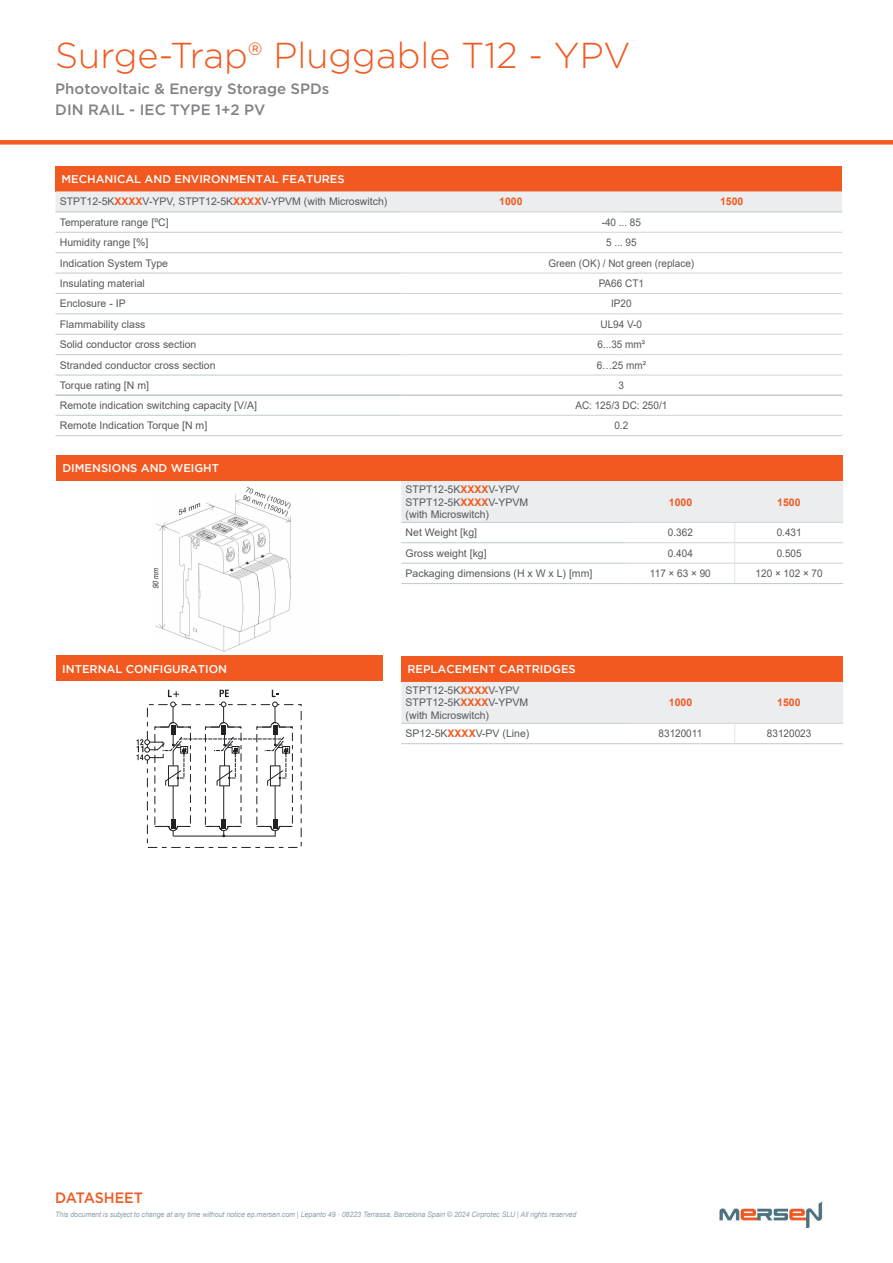
<style>
.page{position:relative;width:893px;height:1263px;background:#fff}
.page>*{position:absolute;margin:0;border:0;box-sizing:border-box;transform-origin:0 0}
.t1{font:300 36px "Gotham";color:#f15921}
.t2{font:500 15px/21.3px "Gotham";color:#808285}
.t3{font:500 15px "Gotham";letter-spacing:-.005em;color:#f15921;scale:.95 1}
.t4{font:500 11.25px "Gotham";color:#fff}
.t5{font:10.5px/12.6px "Arial";color:#57585a}
.t6{font:10.5px "Arial";color:#57585a;scale:.95 1}
.t7{font:700 10.5px "Arial";color:#f15921}
.t8{font:italic 7.5px "Arial";letter-spacing:-.01em;color:#8ba2aa;scale:.95 1}
.s1{font-weight:700;color:#f15921}
.s2{font-style:inherit}
</style>
<div class="page">
<div style="left:56px;top:166px;width:786px;height:25px;background:#f15921"></div>
<div style="left:56px;top:191px;width:786px;height:20px;background:#ebedee"></div>
<hr style="left:56px;top:211px;width:345px;height:1px;background:#c0cace">
<hr style="left:56px;top:232px;width:345px;height:1px;background:#c0cace">
<hr style="left:56px;top:252px;width:345px;height:1px;background:#c0cace">
<hr style="left:56px;top:273px;width:345px;height:1px;background:#c0cace">
<hr style="left:56px;top:293px;width:345px;height:1px;background:#c0cace">
<hr style="left:56px;top:313px;width:345px;height:1px;background:#c0cace">
<hr style="left:56px;top:334px;width:345px;height:1px;background:#c0cace">
<hr style="left:56px;top:354px;width:345px;height:1px;background:#c0cace">
<hr style="left:56px;top:375px;width:345px;height:1px;background:#c0cace">
<hr style="left:56px;top:395px;width:345px;height:1px;background:#c0cace">
<hr style="left:401px;top:211px;width:220px;height:1px;background:#d1d2d4">
<hr style="left:621px;top:211px;width:221px;height:1px;background:#c0cace">
<hr style="left:401px;top:232px;width:220px;height:1px;background:#d1d2d4">
<hr style="left:621px;top:232px;width:221px;height:1px;background:#d1d2d4">
<hr style="left:401px;top:252px;width:220px;height:1px;background:#d1d2d4">
<hr style="left:621px;top:252px;width:221px;height:1px;background:#d1d2d4">
<hr style="left:401px;top:273px;width:220px;height:1px;background:#d1d2d4">
<hr style="left:621px;top:273px;width:221px;height:1px;background:#d1d2d4">
<hr style="left:401px;top:293px;width:220px;height:1px;background:#d1d2d4">
<hr style="left:621px;top:293px;width:221px;height:1px;background:#d1d2d4">
<hr style="left:401px;top:313px;width:220px;height:1px;background:#d1d2d4">
<hr style="left:621px;top:313px;width:221px;height:1px;background:#d1d2d4">
<hr style="left:401px;top:334px;width:220px;height:1px;background:#d1d2d4">
<hr style="left:621px;top:334px;width:221px;height:1px;background:#d1d2d4">
<hr style="left:401px;top:354px;width:220px;height:1px;background:#d1d2d4">
<hr style="left:621px;top:354px;width:221px;height:1px;background:#d1d2d4">
<hr style="left:401px;top:375px;width:220px;height:1px;background:#d1d2d4">
<hr style="left:621px;top:375px;width:221px;height:1px;background:#d1d2d4">
<hr style="left:401px;top:395px;width:220px;height:1px;background:#c0cace">
<hr style="left:621px;top:395px;width:221px;height:1px;background:#c0cace">
<hr style="left:401px;top:583px;width:225px;height:1px;background:#c0cace">
<hr style="left:626px;top:583px;width:109px;height:1px;background:#c0cace">
<svg style="left:401px;top:481px;width:442px;height:102px"></svg>
<hr style="left:735px;top:583px;width:108px;height:1px;background:#c0cace">
<div style="left:56px;top:455px;width:787px;height:26px;background:#f15921"></div>
<div style="left:56px;top:655px;width:327px;height:26px;background:#f15921"></div>
<div style="left:401px;top:657px;width:442px;height:25px;background:#f15921"></div>
<hr style="left:401px;top:743px;width:225px;height:1px;background:#c0cace">
<hr style="left:626px;top:743px;width:109px;height:1px;background:#c0cace">
<svg style="left:401px;top:682px;width:442px;height:61px"></svg>
<hr style="left:735px;top:743px;width:108px;height:1px;background:#c0cace">
<div style="left:0;top:140px;width:893px;height:5px;background:#f15921"></div>
<img style="left:719px;top:1201px;width:104px;height:26px">
<svg style="left:136px;top:690px;width:166px;height:158px"></svg>
<hr style="left:56px;top:394px;width:345px;height:1px;background:#c0cace">
<hr style="left:56px;top:415px;width:345px;height:1px;background:#c0cace">
<hr style="left:56px;top:435px;width:345px;height:1px;background:#c0cace">
<hr style="left:401px;top:394px;width:220px;height:1px;background:#d1d2d4">
<hr style="left:621px;top:394px;width:221px;height:1px;background:#d1d2d4">
<hr style="left:401px;top:415px;width:220px;height:1px;background:#d1d2d4">
<hr style="left:621px;top:415px;width:221px;height:1px;background:#d1d2d4">
<hr style="left:401px;top:435px;width:220px;height:1px;background:#c0cace">
<hr style="left:621px;top:435px;width:221px;height:1px;background:#c0cace">
<img style="left:152px;top:487px;width:139px;height:165px">
<h1 class="t1" style="left:55px;top:33px;width:577px">Surge-Trap® Pluggable T12 - YPV</h1>
<h2 class="t2" style="left:55px;top:77px;width:276px">Photovoltaic &amp; Energy Storage SPDs<br>DIN RAIL - IEC TYPE 1+2 PV</h2>
<p class="t4" style="left:62px;top:173px;width:285px">MECHANICAL AND ENVIRONMENTAL FEATURES</p>
<p class="t5" style="left:60px;top:195px;width:329px">STPT12-5K<span class="s1">XXXX</span>V-YPV, STPT12-5K<span class="s1">XXXX</span>V-YPVM (with Microswitch)</p>
<p class="t7" style="left:499px;top:194px;width:25px">1000</p>
<p class="t7" style="left:720px;top:194px;width:25px">1500</p>
<p class="t5" style="left:60px;top:216px;width:110px">Temperature range [ºC]</p>
<p class="t6" style="left:602px;top:215px;width:43px">-40 ... 85</p>
<p class="t5" style="left:60px;top:236px;width:90px">Humidity range [%]</p>
<p class="t6" style="left:606px;top:235px;width:34px">5 ... 95</p>
<p class="t5" style="left:60px;top:257px;width:110px">Indication System Type</p>
<p class="t6" style="left:548px;top:256px;width:155px">Green (OK) / Not green (replace)</p>
<p class="t5" style="left:60px;top:277px;width:87px">Insulating material</p>
<p class="t6" style="left:599px;top:276px;width:49px">PA66 CT1</p>
<p class="t5" style="left:60px;top:297px;width:67px">Enclosure - IP</p>
<p class="t6" style="left:611px;top:297px;width:23px">IP20</p>
<p class="t5" style="left:60px;top:318px;width:87px">Flammability class</p>
<p class="t6" style="left:601px;top:317px;width:45px">UL94 V-0</p>
<p class="t5" style="left:60px;top:338px;width:138px">Solid conductor cross section</p>
<p class="t6" style="left:597px;top:337px;width:52px">6...35 mm²</p>
<p class="t5" style="left:60px;top:359px;width:157px">Stranded conductor cross section</p>
<p class="t6" style="left:597px;top:358px;width:53px">6…25 mm²</p>
<p class="t5" style="left:60px;top:379px;width:91px">Torque rating [N m]</p>
<p class="t6" style="left:619px;top:378px;width:7px">3</p>
<p class="t5" style="left:60px;top:399px;width:199px">Remote indication switching capacity [V/A]</p>
<p class="t6" style="left:575px;top:398px;width:98px">AC: 125/3 DC: 250/1</p>
<p class="t5" style="left:60px;top:419px;width:149px">Remote Indication Torque [N m]</p>
<p class="t6" style="left:614px;top:418px;width:16px">0.2</p>
<p class="t4" style="left:62px;top:462px;width:158px">DIMENSIONS AND WEIGHT</p>
<p class="t5" style="left:406px;top:483px;width:124px">STPT12-5K<span class="s1">XXXX</span>V-YPV<br>STPT12-5K<span class="s1">XXXX</span>V-YPVM (with Microswitch)</p>
<p class="t7" style="left:669px;top:494px;width:25px">1000</p>
<p class="t7" style="left:777px;top:494px;width:25px">1500</p>
<p class="t5" style="left:406px;top:526px;width:73px">Net Weight [kg]</p>
<p class="t6" style="left:668px;top:525px;width:28px">0.362</p>
<p class="t6" style="left:777px;top:525px;width:28px">0.431</p>
<p class="t5" style="left:406px;top:547px;width:83px">Gross weight [kg]</p>
<p class="t6" style="left:668px;top:546px;width:28px">0.404</p>
<p class="t6" style="left:777px;top:546px;width:28px">0.505</p>
<p class="t5" style="left:406px;top:567px;width:188px">Packaging dimensions (H x W x L) [mm]</p>
<p class="t6" style="left:650px;top:566px;width:66px">117 × 63 × 90</p>
<p class="t6" style="left:756px;top:566px;width:72px">120 × 102 × 7<span class="s2">0</span></p>
<p class="t4" style="left:62px;top:662px;width:166px">INTERNAL CONFIGURATION</p>
<p class="t4" style="left:407px;top:663px;width:170px">REPLACEMENT CARTRIDGES</p>
<p class="t5" style="left:406px;top:684px;width:124px">STPT12-5K<span class="s1">XXXX</span>V-YPV<br>STPT12-5K<span class="s1">XXXX</span>V-YPVM (with Microswitch)</p>
<p class="t7" style="left:669px;top:695px;width:25px">1000</p>
<p class="t7" style="left:777px;top:695px;width:25px">1500</p>
<h2 class="t3" style="left:55px;top:1187px;width:94px">DATASHEET</h2>
<p class="t5" style="left:406px;top:727px;width:125px">SP12-5K<span class="s1">XXXX</span>V-PV (Line)</p>
<p class="t6" style="left:659px;top:726px;width:47px">83120011</p>
<p class="t6" style="left:767px;top:726px;width:48px">83120023</p>
<p class="t8" style="left:55px;top:1210px;width:550px">This document is subject to change at any time without notice ep.mersen.com | Lepanto 49 · 08223 Terrassa, Barcelona Spain © 2024 Cirprotec SLU | All rights reserved</p>
</div>
